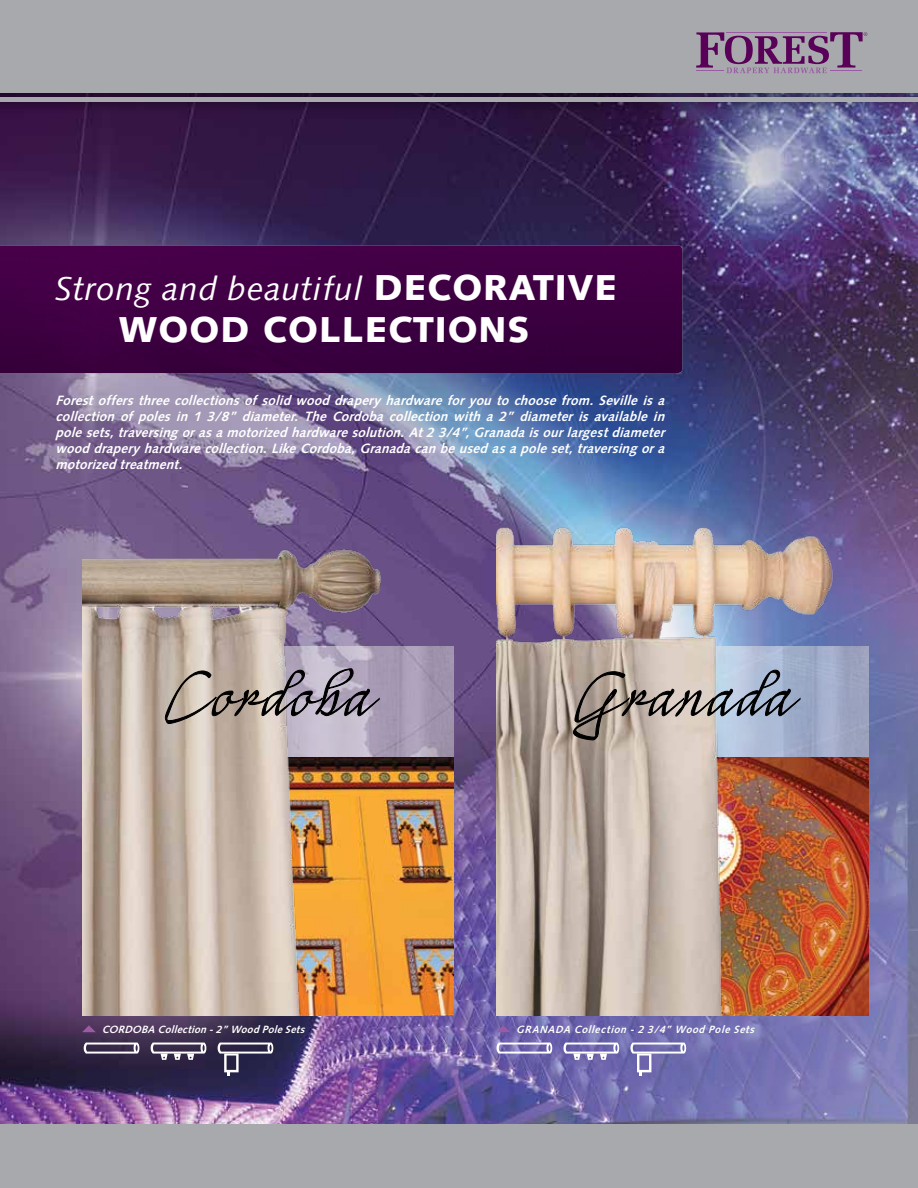
<style>
.page{position:relative;width:918px;height:1188px;background:#fff}
.page>*{position:absolute;margin:0;border:0;box-sizing:border-box;transform-origin:0 0}
.t1{font:54px "Mayence Premium";letter-spacing:.035em;color:#000}
.t2{font:900 36px "Syntax";letter-spacing:.025em;color:#fff}
.t3{font:italic 33px "Syntax";letter-spacing:.025em;color:#fff}
.t4{font:italic 700 13.5px/16.2px "Syntax";color:#fff;text-align:justify}
.t5{font:italic 700 10.5px "Syntax";color:#fff}
.s1{font-weight:900;font-style:normal;font-size:36px}
</style>
<div class="page">
<img style="left:0;top:114px;width:48px;height:1011px">
<img style="left:48px;top:114px;width:870px;height:1011px">
<div style="left:0;top:1125px;width:918px;height:63px;background:#a7a9ac"></div>
<div style="left:0;top:0;width:918px;height:93px;background:#a7a9ac"></div>
<div style="left:0;top:92px;width:918px;height:22px;background:#000;opacity:.3"></div>
<hr style="left:0;top:97px;width:918px;height:4px;background:#a7a9ac">
<svg style="left:696px;top:32px;width:171px;height:41px"></svg>
<svg style="left:630px;top:1043px;width:56px;height:33px;background:#8985bb"></svg>
<svg style="left:497px;top:1043px;width:55px;height:11px"></svg>
<svg style="left:563px;top:1043px;width:56px;height:17px"></svg>
<svg style="left:218px;top:1043px;width:55px;height:33px;background:#524f6b"></svg>
<svg style="left:84px;top:1043px;width:55px;height:11px"></svg>
<svg style="left:151px;top:1043px;width:55px;height:17px"></svg>
<svg style="left:0;top:246px;width:682px;height:127px;background:#3d0041"></svg>
<img style="left:410px;top:757px;width:44px;height:259px">
<svg style="left:82px;top:1025px;width:14px;height:7px"></svg>
<img style="left:844px;top:646px;width:24px;height:370px">
<svg style="left:497px;top:1025px;width:13px;height:7px"></svg>
<img style="left:410px;top:646px;width:44px;height:110px">
<img style="left:82px;top:515px;width:328px;height:501px">
<svg style="left:165px;top:668px;width:215px;height:56px;background:#aa9fa0"></svg>
<img style="left:497px;top:509px;width:347px;height:507px">
<svg style="left:573px;top:669px;width:228px;height:72px;background:#aaa7a9"></svg>
<h3 class="t3" style="left:56px;top:270px;width:563px">Strong and beautiful <span class="s1">DECORATIVE</span></h3>
<h2 class="t2" style="left:118px;top:309px;width:413px">WOOD COLLECTIONS</h2>
<p class="t4" style="left:56px;top:392px;width:614px">Forest offers three collections of solid wood drapery hardware for you to choose from. Seville is a collection of poles in 1 3/8” diameter. The Cordoba collection with a 2” diameter is available in polesets,traversingorasamotorizedhardwaresolution.At23/4”,Granadaisourlargestdiameter wooddraperyhardwarecollection.LikeCordoba,Granadacanbeusedasapoleset,traversingora motorizedtreatment.</p>
<h1 class="t1" style="left:165px;top:665px;width:206px">Cordoba</h1>
<h1 class="t1" style="left:573px;top:665px;width:219px">Granada</h1>
<p class="t5" style="left:102px;top:1024px;width:208px">CORDOBA Collection-2”WoodPoleSets</p>
<p class="t5" style="left:516px;top:1024px;width:243px">GRANADA Collection -2 3/4” Wood Pole Sets</p>
</div>
